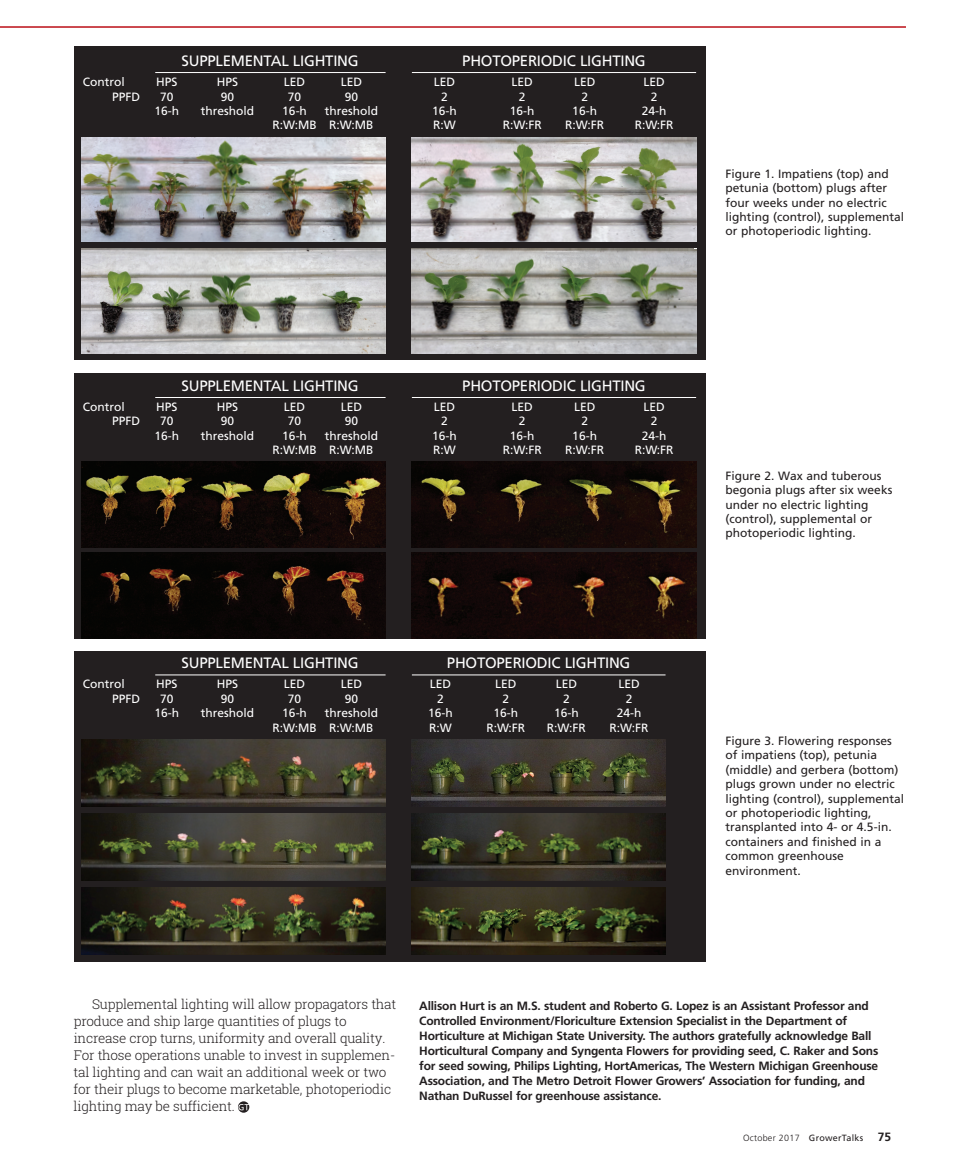
<style>
.page{position:relative;width:972px;height:1175px;background:#fff}
.page>*{position:absolute;margin:0;border:0;box-sizing:border-box;transform-origin:0 0}
.t1{font:15px "Frutiger";letter-spacing:-.015em;color:#fff}
.t2{font:300 13.5px/17px "Roboto Slab";letter-spacing:-.015em;color:#231f20}
.t3{font:12px/14.4px "Frutiger";color:#231f20}
.t4{font:700 12px/15px "Frutiger";letter-spacing:-.015em;color:#231f20}
.t5{font:12px/14.4px "Frutiger";color:#fff}
.t6{font:300 9px "Frutiger";letter-spacing:.03em;color:#231f20}
.s1{font-weight:400}
.s2{font-weight:700;font-size:12px}
</style>
<div class="page">
<div style="left:74px;top:373px;width:631px;height:265px;background:#231f20"></div>
<div style="left:74px;top:651px;width:631px;height:310px;background:#231f20"></div>
<div style="left:74px;top:47px;width:631px;height:313px;background:#231f20"></div>
<hr style="left:0;top:26px;width:906px;height:2px;background:#bb1018">
<svg style="left:238px;top:1101px;width:11px;height:11px"></svg>
<img style="left:81px;top:137px;width:305px;height:105px">
<img style="left:81px;top:461px;width:305px;height:86px">
<img style="left:81px;top:739px;width:305px;height:67px">
<img style="left:81px;top:813px;width:305px;height:67px">
<img style="left:81px;top:887px;width:305px;height:67px">
<img style="left:412px;top:739px;width:254px;height:67px">
<img style="left:412px;top:813px;width:254px;height:67px">
<img style="left:412px;top:887px;width:254px;height:67px">
<img style="left:81px;top:552px;width:305px;height:86px">
<img style="left:412px;top:461px;width:284px;height:86px">
<img style="left:412px;top:552px;width:284px;height:86px">
<img style="left:412px;top:137px;width:284px;height:105px">
<img style="left:412px;top:248px;width:284px;height:105px">
<img style="left:81px;top:248px;width:305px;height:105px">
<hr style="left:155px;top:72px;width:231px;height:1px;background:#fff">
<hr style="left:155px;top:397px;width:231px;height:1px;background:#fff">
<hr style="left:155px;top:674px;width:231px;height:1px;background:#fff">
<hr style="left:412px;top:72px;width:284px;height:1px;background:#fff">
<hr style="left:412px;top:397px;width:284px;height:1px;background:#fff">
<hr style="left:412px;top:674px;width:254px;height:1px;background:#fff">
<p class="t1" style="left:182px;top:55px;width:179px">SUPPLEMENTAL LIGHTING</p>
<p class="t5" style="left:83px;top:76px;width:43px">Control</p>
<p class="t5" style="left:156px;top:76px;width:23px">HPS</p>
<p class="t5" style="left:217px;top:76px;width:23px">HPS</p>
<p class="t5" style="left:284px;top:76px;width:23px">LED</p>
<p class="t5" style="left:341px;top:76px;width:23px">LED</p>
<p class="t5" style="left:112px;top:90px;width:30px">PPFD</p>
<p class="t5" style="left:160px;top:90px;width:15px">70</p>
<p class="t5" style="left:221px;top:90px;width:15px">90</p>
<p class="t5" style="left:288px;top:90px;width:15px">70</p>
<p class="t5" style="left:345px;top:90px;width:15px">90</p>
<p class="t5" style="left:154px;top:104px;width:26px">16-h</p>
<p class="t5" style="left:201px;top:104px;width:55px">threshold</p>
<p class="t5" style="left:282px;top:104px;width:26px">16-h</p>
<p class="t5" style="left:273px;top:104px;width:107px;text-indent:52px">threshold<br>R:W:MB R:W:MB</p>
<p class="t1" style="left:462px;top:55px;width:185px">PHOTOPERIODIC LIGHTING</p>
<p class="t5" style="left:434px;top:76px;width:23px">LED</p>
<p class="t5" style="left:512px;top:76px;width:23px">LED</p>
<p class="t5" style="left:574px;top:76px;width:23px">LED</p>
<p class="t5" style="left:643px;top:76px;width:23px">LED</p>
<p class="t5" style="left:441px;top:90px;width:8px">2</p>
<p class="t5" style="left:519px;top:90px;width:8px">2</p>
<p class="t5" style="left:581px;top:90px;width:8px">2</p>
<p class="t5" style="left:651px;top:90px;width:8px">2</p>
<p class="t5" style="left:432px;top:104px;width:26px">16-h</p>
<p class="t5" style="left:510px;top:104px;width:26px">16-h</p>
<p class="t5" style="left:572px;top:104px;width:26px">16-h</p>
<p class="t5" style="left:642px;top:104px;width:26px">24-h</p>
<p class="t5" style="left:433px;top:119px;width:24px">R:W</p>
<p class="t5" style="left:503px;top:119px;width:40px">R:W:FR</p>
<p class="t5" style="left:565px;top:119px;width:40px">R:W:FR</p>
<p class="t5" style="left:635px;top:119px;width:40px">R:W:FR</p>
<p class="t3" style="left:726px;top:167px;width:180px">Figure 1. Impatiens (top) and petunia (bottom) plugs after four weeks under no electric lighting (control), supplemental or photoperiodic lighting.</p>
<p class="t1" style="left:182px;top:379px;width:179px">SUPPLEMENTAL LIGHTING</p>
<p class="t5" style="left:83px;top:400px;width:43px">Control</p>
<p class="t5" style="left:156px;top:400px;width:23px">HPS</p>
<p class="t5" style="left:217px;top:400px;width:23px">HPS</p>
<p class="t5" style="left:284px;top:400px;width:23px">LED</p>
<p class="t5" style="left:341px;top:400px;width:23px">LED</p>
<p class="t5" style="left:112px;top:415px;width:30px">PPFD</p>
<p class="t5" style="left:160px;top:415px;width:15px">70</p>
<p class="t5" style="left:221px;top:415px;width:15px">90</p>
<p class="t5" style="left:288px;top:415px;width:15px">70</p>
<p class="t5" style="left:345px;top:415px;width:15px">90</p>
<p class="t5" style="left:154px;top:429px;width:26px">16-h</p>
<p class="t5" style="left:201px;top:429px;width:55px">threshold</p>
<p class="t5" style="left:282px;top:429px;width:26px">16-h</p>
<p class="t5" style="left:273px;top:429px;width:107px;text-indent:52px">threshold<br>R:W:MB R:W:MB</p>
<p class="t1" style="left:462px;top:379px;width:185px">PHOTOPERIODIC LIGHTING</p>
<p class="t5" style="left:434px;top:400px;width:23px">LED</p>
<p class="t5" style="left:512px;top:400px;width:23px">LED</p>
<p class="t5" style="left:574px;top:400px;width:23px">LED</p>
<p class="t5" style="left:643px;top:400px;width:23px">LED</p>
<p class="t5" style="left:441px;top:415px;width:8px">2</p>
<p class="t5" style="left:519px;top:415px;width:8px">2</p>
<p class="t5" style="left:581px;top:415px;width:8px">2</p>
<p class="t5" style="left:651px;top:415px;width:8px">2</p>
<p class="t5" style="left:432px;top:429px;width:26px">16-h</p>
<p class="t5" style="left:510px;top:429px;width:26px">16-h</p>
<p class="t5" style="left:572px;top:429px;width:26px">16-h</p>
<p class="t5" style="left:642px;top:429px;width:26px">24-h</p>
<p class="t5" style="left:433px;top:444px;width:24px">R:W</p>
<p class="t5" style="left:503px;top:444px;width:40px">R:W:FR</p>
<p class="t5" style="left:565px;top:444px;width:40px">R:W:FR</p>
<p class="t5" style="left:635px;top:444px;width:40px">R:W:FR</p>
<p class="t1" style="left:182px;top:657px;width:179px">SUPPLEMENTAL LIGHTING</p>
<p class="t5" style="left:83px;top:678px;width:43px">Control</p>
<p class="t5" style="left:156px;top:678px;width:23px">HPS</p>
<p class="t5" style="left:217px;top:678px;width:23px">HPS</p>
<p class="t5" style="left:284px;top:678px;width:23px">LED</p>
<p class="t5" style="left:341px;top:678px;width:23px">LED</p>
<p class="t5" style="left:112px;top:692px;width:30px">PPFD</p>
<p class="t5" style="left:160px;top:692px;width:15px">70</p>
<p class="t5" style="left:221px;top:692px;width:15px">90</p>
<p class="t5" style="left:288px;top:692px;width:15px">70</p>
<p class="t5" style="left:345px;top:692px;width:15px">90</p>
<p class="t5" style="left:154px;top:707px;width:26px">16-h</p>
<p class="t5" style="left:201px;top:707px;width:55px">threshold</p>
<p class="t5" style="left:282px;top:707px;width:26px">16-h</p>
<p class="t5" style="left:273px;top:707px;width:107px;text-indent:52px">threshold<br>R:W:MB R:W:MB</p>
<p class="t1" style="left:447px;top:657px;width:185px">PHOTOPERIODIC LIGHTING</p>
<p class="t5" style="left:430px;top:678px;width:23px">LED</p>
<p class="t5" style="left:495px;top:678px;width:23px">LED</p>
<p class="t5" style="left:556px;top:678px;width:23px">LED</p>
<p class="t5" style="left:618px;top:678px;width:23px">LED</p>
<p class="t5" style="left:437px;top:692px;width:8px">2</p>
<p class="t5" style="left:503px;top:692px;width:8px">2</p>
<p class="t5" style="left:563px;top:692px;width:8px">2</p>
<p class="t5" style="left:626px;top:692px;width:8px">2</p>
<p class="t5" style="left:428px;top:707px;width:26px">16-h</p>
<p class="t5" style="left:494px;top:707px;width:26px">16-h</p>
<p class="t5" style="left:554px;top:707px;width:26px">16-h</p>
<p class="t5" style="left:617px;top:707px;width:26px">24-h</p>
<p class="t5" style="left:429px;top:721px;width:24px">R:W</p>
<p class="t5" style="left:486px;top:721px;width:40px">R:W:FR</p>
<p class="t5" style="left:547px;top:721px;width:40px">R:W:FR</p>
<p class="t5" style="left:610px;top:721px;width:40px">R:W:FR</p>
<p class="t3" style="left:726px;top:469px;width:168px">Figure 2. Wax and tuberous begonia plugs after six weeks under no electric lighting (control), supplemental or photoperiodic lighting.</p>
<p class="t3" style="left:726px;top:734px;width:180px">Figure 3. Flowering responses of impatiens (top), petunia (middle) and gerbera (bottom) plugs grown under no electric lighting (control), supplemental or photoperiodic lighting, transplanted into 4- or 4.5-in. containers and finished in a common greenhouse environment.</p>
<p class="t2" style="left:74px;top:996px;width:324px;text-indent:18px">Supplemental lighting will allow propagators that produce and ship large quantities of plugs to increase crop turns, uniformity and overall quality.<br>For those operations unable to invest in supplemen&shy;tal lighting and can wait an additional week or two for their plugs to become marketable, photoperiodic lighting may be sufficient.</p>
<p class="t4" style="left:419px;top:998px;width:461px">Allison Hurt is an M.S. student and Roberto G. Lopez is an Assistant Professor and Controlled Environment/Floriculture Extension Specialist in the Department of Horticulture at Michigan State University. The authors gratefully acknowledge Ball Horticultural Company and Syngenta Flowers for providing seed, C. Raker and Sons for seed sowing, Philips Lighting, HortAmericas, The Western Michigan Greenhouse Association, and The Metro Detroit Flower Growers’ Association for funding, and Nathan DuRussel for greenhouse assistance.</p>
<p class="t6" style="left:743px;top:1134px;width:149px">October 2017 <span class="s1">GrowerTalks</span> <span class="s2">75</span></p>
</div>
